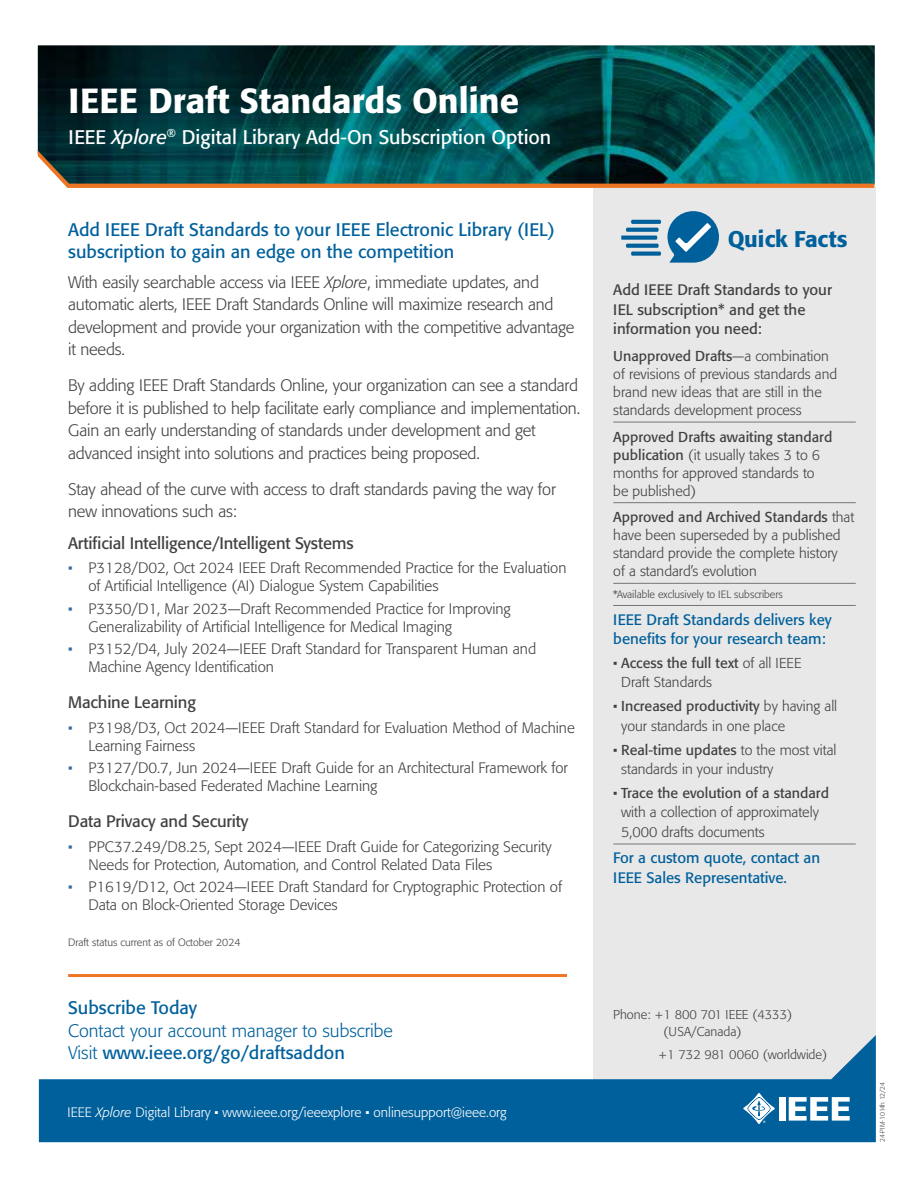
<style>
.page{position:relative;width:918px;height:1188px;background:#fff}
.page>*{position:absolute;margin:0;border:0;box-sizing:border-box;transform-origin:0 0}
.t1{font:500 34.5px "Formata";color:#fff}
.t2{font:500 22.5px "Formata";letter-spacing:-.01em;color:#00609c}
.t3{font:19.5px "Formata";color:#fff}
.t4{font:18px/22.5px "Formata";color:#00609c}
.t5{font:300 18px/22.5px "Formata";color:#00609c}
.t6{font:300 16.5px/22.5px "Formata";letter-spacing:-.01em;color:#414042}
.t7{font:16.5px "Formata";letter-spacing:-.01em;color:#414042}
.t8{font:300 15px/18px "Formata";color:#414042}
.t9{font:15px/19.5px "Formata";color:#00609c}
.t10{font:15px/19.5px "Formata";color:#414042}
.t11{font:300 14.25px/18px "Formata";color:#414042}
.t12{font:300 13.5px "Formata";color:#fff}
.t13{font:300 12.75px/16.5px "Formata";color:#414042;text-align:center}
.t14{font:300 10.5px "Formata";color:#414042}
.t15{font:300 6.75px "Formata";letter-spacing:-.05em;color:#414042}
.s1{font-style:italic}
.s2{color:#3169a3}
.s3{font-weight:400}
</style>
<div class="page">
<img style="left:38px;top:45px;width:837px;height:140px">
<div style="left:593px;top:186px;width:283px;height:849px;background:#e9e8e8"></div>
<svg style="left:39px;top:1035px;width:837px;height:107px;fill:#00609c"></svg>
<div style="left:779px;top:1097px;width:6px;height:24px;background:#fff"></div>
<svg style="left:789px;top:1097px;width:61px;height:24px"></svg>
<svg style="left:743px;top:1093px;width:32px;height:31px"></svg>
<hr style="left:68px;top:974px;width:499px;height:3px;background:#ec7624">
<svg style="left:621px;top:220px;width:40px;height:36px"></svg>
<svg style="left:667px;top:211px;width:52px;height:52px;background:#488bb5"></svg>
<svg style="left:38px;top:151px;width:836px;height:37px;background:#225c57"></svg>
<hr style="left:613px;top:422px;width:243px;height:1px;background:#757679">
<hr style="left:613px;top:502px;width:243px;height:1px;background:#757679">
<hr style="left:613px;top:583px;width:243px;height:1px;background:#757679">
<hr style="left:613px;top:605px;width:243px;height:1px;background:#757679">
<hr style="left:613px;top:844px;width:243px;height:1px;background:#757679">
<h1 class="t1" style="left:69px;top:80px;width:452px">IEEE Draft Standards Online</h1>
<h3 class="t3" style="left:69px;top:125px;width:484px">IEEE <span class="s1">Xplore</span><sup>®</sup> Digital Library Add-On Subscription Option</h3>
<p class="t4" style="left:68px;top:218px;width:488px">Add IEEE Draft Standards to your IEEE Electronic Library (IEL) subscription to gain an edge on the competition</p>
<p class="t6" style="left:68px;top:271px;width:508px">With easily searchable access via IEEE <span class="s1">Xplore</span>, immediate updates, and automatic alerts, IEEE Draft Standards Online will maximize research and development and provide your organization with the competitive advantage it needs.</p>
<p class="t6" style="left:68px;top:374px;width:513px">By adding IEEE Draft Standards Online, your organization can see a standard before it is published to help facilitate early compliance and implementation.<br>Gain an early understanding of standards under development and get advanced insight into solutions and practices being proposed.</p>
<p class="t6" style="left:68px;top:478px;width:489px">Stay ahead of the curve with access to draft standards paving the way for new innovations such as:</p>
<p class="t7" style="left:68px;top:533px;width:287px">Artificial Intelligence/Intelligent Systems</p>
<p class="t8" style="left:88px;top:559px;width:480px;text-indent:-20px"><span class="s2">•</span> P3128/D02, Oct 2024 IEEE Draft Recommended Practice for the Evaluation of Artificial Intelligence (AI) Dialogue System Capabilities</p>
<p class="t8" style="left:88px;top:600px;width:424px;text-indent:-20px"><span class="s2">•</span> P3350/D1, Mar 2023—Draft Recommended Practice for Improving<br>Generalizability of Artificial Intelligence for Medical Imaging</p>
<p class="t8" style="left:88px;top:640px;width:449px;text-indent:-20px"><span class="s2">•</span> P3152/D4, July 2024—IEEE Draft Standard for Transparent Human and<br>Machine Agency Identification</p>
<p class="t7" style="left:68px;top:692px;width:129px">Machine Learning</p>
<p class="t8" style="left:88px;top:719px;width:488px;text-indent:-20px"><span class="s2">•</span> P3198/D3, Oct 2024—IEEE Draft Standard for Evaluation Method of Machine<br>Learning Fairness</p>
<p class="t8" style="left:88px;top:759px;width:481px;text-indent:-20px"><span class="s2">•</span> P3127/D0.7, Jun 2024—IEEE Draft Guide for an Architectural Framework for<br>Blockchain-based Federated Machine Learning</p>
<p class="t7" style="left:68px;top:811px;width:182px">Data Privacy and Security</p>
<p class="t8" style="left:88px;top:837px;width:465px;text-indent:-20px"><span class="s2">•</span> PPC37.249/D8.25, Sept 2024—IEEE Draft Guide for Categorizing Security<br>Needs for Protection, Automation, and Control Related Data Files</p>
<p class="t8" style="left:88px;top:878px;width:475px;text-indent:-20px"><span class="s2">•</span> P1619/D12, Oct 2024—IEEE Draft Standard for Cryptographic Protection of<br>Data on Block-Oriented Storage Devices</p>
<p class="t14" style="left:68px;top:936px;width:174px">Draft status current as of October 2024</p>
<p class="t4" style="left:68px;top:997px;width:130px">Subscribe Today</p>
<p class="t5" style="left:68px;top:1019px;width:326px">Contact your account manager to subscribe<br>Visit <span class="s3">www.ieee.org/go/draftsaddon</span></p>
<p class="t12" style="left:68px;top:1104px;width:441px">IEEE <span class="s1">Xplore</span> Digital Library • www.ieee.org/ieeexplore • onlinesupport@ieee.org</p>
<h2 class="t2" style="left:728px;top:225px;width:122px">Quick Facts</h2>
<p class="t10" style="left:613px;top:280px;width:220px">Add IEEE Draft Standards to your<br>IEL subscription* and get the information you need:</p>
<p class="t11" style="left:613px;top:347px;width:225px"><span class="s3">Unapproved Drafts</span>—a combination of revisions of previous standards and brand new ideas that are still in the standards development process</p>
<p class="t11" style="left:613px;top:428px;width:221px"><span class="s3">Approved Drafts awaiting standard publication</span> (it usually takes 3 to 6 months for approved standards to be published)</p>
<p class="t11" style="left:613px;top:508px;width:243px"><span class="s3">Approved and Archived Standards</span> that have been superseded by a published standard provide the complete history<br>of a standard’s evolution</p>
<p class="t14" style="left:613px;top:589px;width:171px">*Available exclusively to IEL subscribers</p>
<p class="t9" style="left:613px;top:610px;width:220px">IEEE Draft Standards delivers key benefits for your research team:</p>
<p class="t11" style="left:621px;top:653px;width:182px;line-height:19.5px;text-indent:-8px">• <span class="s3">Access the full text</span> of all IEEE<br>Draft Standards</p>
<p class="t11" style="left:621px;top:697px;width:218px;line-height:19.5px;text-indent:-8px">• <span class="s3">Increased productivity</span> by having all your standards in one place</p>
<p class="t11" style="left:621px;top:740px;width:217px;line-height:19.5px;text-indent:-8px">• <span class="s3">Real-time updates</span> to the most vital standards in your industry</p>
<p class="t11" style="left:621px;top:783px;width:209px;line-height:19.5px;text-indent:-8px">• <span class="s3">Trace the evolution of a standard </span>with a collection of approximately<br>5,000 drafts documents</p>
<p class="t9" style="left:613px;top:848px;width:208px">For a custom quote, contact an<br>IEEE Sales Representative.</p>
<p class="t13" style="left:613px;top:1007px;width:181px">Phone: +1 800 701 IEEE (4333) (USA/Canada)</p>
<p class="t13" style="left:658px;top:1047px;width:171px">+1 732 981 0060 (worldwide)</p>
<p class="t15" style="left:878px;top:1142px;width:62px;rotate:-90deg">24-PIM-1014h 12/24</p>
</div>
